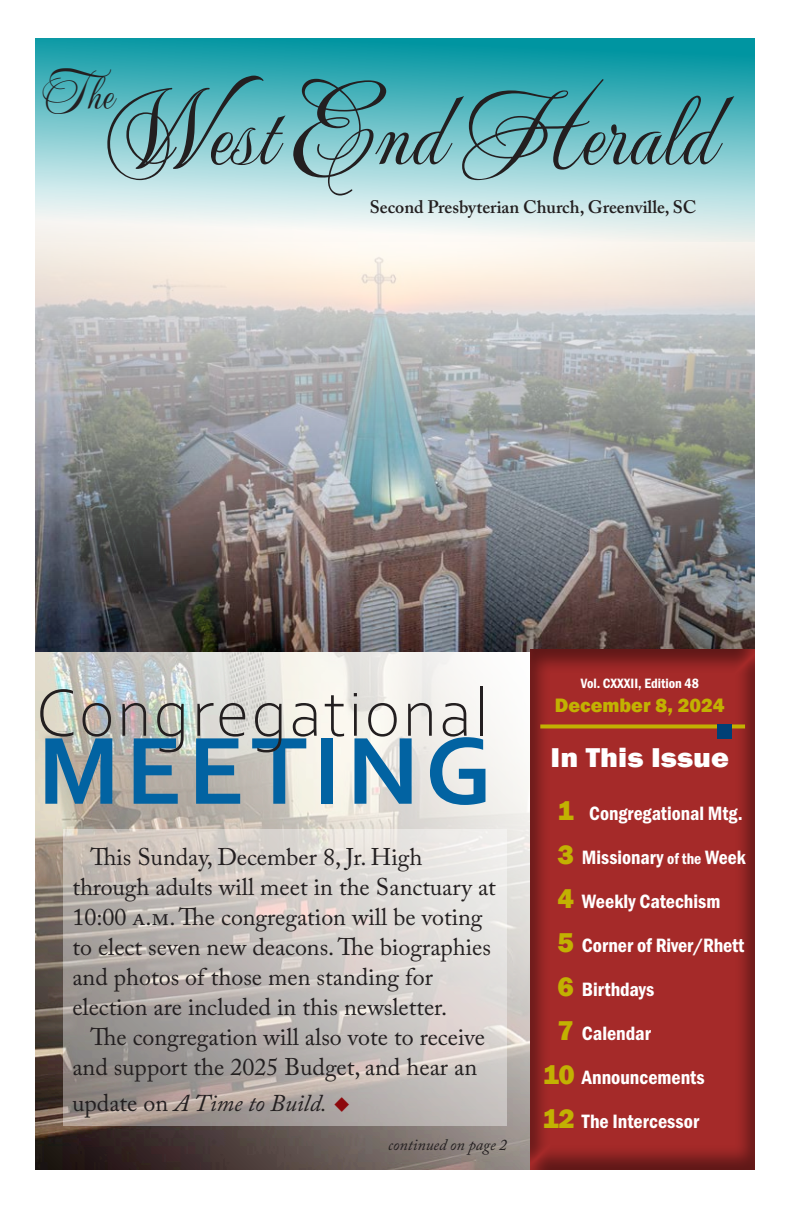
<style>
.page{position:relative;width:792px;height:1224px;background:#fff}
.page>*{position:absolute;margin:0;border:0;box-sizing:border-box;transform-origin:0 0}
.t1{font:104px "Mea Culpa";color:#231f20}
.t2{font:700 100px "Corbel";letter-spacing:.055em;color:#0263a2}
.t3{font:300 70px "Corbel";letter-spacing:.025em;color:#231f20}
.t4{font:48px "Mea Culpa";color:#231f20}
.t5{font:800 28px "Franklin Gothic";color:#fff;scale:1.09 1}
.t6{font:24px/30px "Adobe Caslon Pro";color:#231f20}
.t7{font:italic 24px "Adobe Caslon Pro";color:#231f20}
.t8{font:20px "Franklin Gothic URW Con Dem";color:#fff}
.t9{font:800 20px "Franklin Gothic";color:#c2b102}
.t10{font:600 18px "Adobe Caslon Pro";color:#231f20}
.t11{font:italic 16px "Adobe Caslon Pro";color:#231f20}
.t12{font:14px "Franklin Gothic URW Con Dem";color:#fff}
.s1{font-style:normal}
.s2{color:#8d090d}
.s3{font-family:"Franklin Gothic";font-weight:800;font-size:28px;color:#c2b102}
.s4{font-size:16px}
</style>
<div class="page">
<img style="left:36px;top:651px;width:491px;height:519px">
<img style="left:36px;top:242px;width:719px;height:409px">
<svg style="left:36px;top:38px;width:719px;height:204px;background:#80c9ce"></svg>
<div style="left:527px;top:646px;width:228px;height:526px;background:#231f20;opacity:.5"></div>
<svg style="left:540px;top:724px;width:205px;height:4px"></svg>
<div style="left:718px;top:724px;width:14px;height:15px;background:#004076"></div>
<svg style="left:63px;top:829px;width:444px;height:297px;background:#c3bdb9"></svg>
<p class="t4" style="left:42px;top:63px;width:73px">The</p>
<p class="t1" style="left:102px;top:67px;width:615px">West End Herald</p>
<p class="t10" style="left:370px;top:196px;width:328px">Second Presbyterian Church, Greenville, SC</p>
<p class="t3" style="left:36px;top:667px;width:455px">Congregational</p>
<p class="t2" style="left:38px;top:709px;width:456px">MEETING</p>
<p class="t6" style="left:72px;top:842px;width:425px;text-indent:18px">This Sunday, December 8, Jr. High through adults will meet in the Sanctuary at 10:00 a.m. The congregation will be voting to elect seven new deacons. The biographies and photos of those men standing for election are included in this newsletter.</p>
<p class="t6" style="left:72px;top:1022px;width:414px;text-indent:18px">The congregation will also vote to receive and support the 2025 Budget, and hear an</p>
<p class="t7" style="left:72px;top:1089px;width:280px"><span class="s1">update on</span> A Time to Build. <span class="s2">◆</span></p>
<p class="t11" style="left:388px;top:1135px;width:120px">continued on page 2</p>
<p class="t12" style="left:581px;top:674px;width:120px">Vol. CXXXII, Edition 48</p>
<p class="t9" style="left:555px;top:692px;width:171px">December 8, 2024</p>
<p class="t5" style="left:551px;top:739px;width:165px">In This Issue</p>
<p class="t8" style="left:558px;top:800px;width:187px"><span class="s3">1</span> Congregational Mtg.</p>
<p class="t8" style="left:558px;top:844px;width:190px"><span class="s3">3</span> Missionary <span class="s4">of the</span> Week</p>
<p class="t8" style="left:558px;top:888px;width:164px"><span class="s3">4</span> Weekly Catechism</p>
<p class="t8" style="left:558px;top:932px;width:188px"><span class="s3">5</span> Corner of River/Rhett</p>
<p class="t8" style="left:558px;top:976px;width:98px"><span class="s3">6</span> Birthdays</p>
<p class="t8" style="left:558px;top:1020px;width:95px"><span class="s3">7</span> Calendar</p>
<p class="t8" style="left:543px;top:1064px;width:163px"><span class="s3">10</span> Announcements</p>
<p class="t8" style="left:543px;top:1108px;width:158px"><span class="s3">12</span> The Intercessor</p>
</div>
